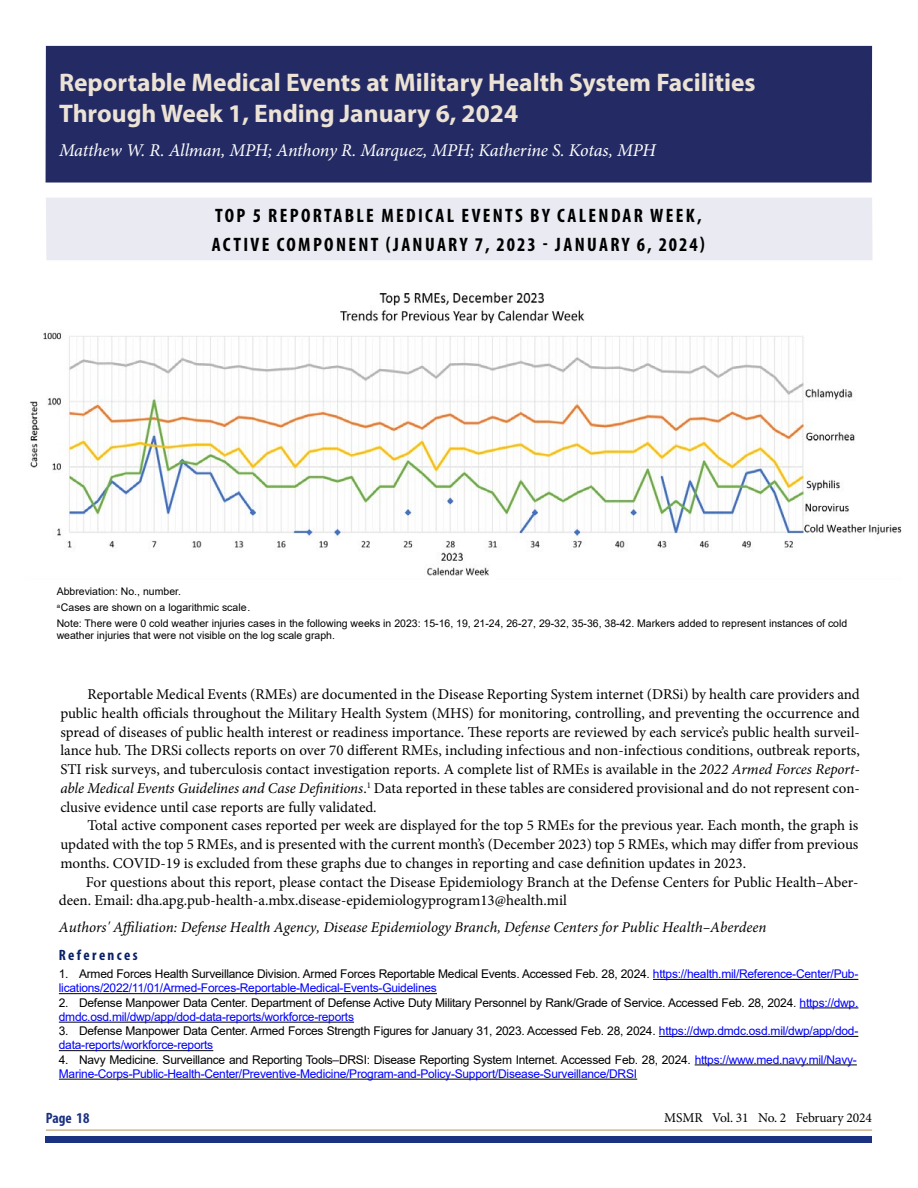
<style>
.page{position:relative;width:918px;height:1188px;background:#fff}
.page>*{position:absolute;margin:0;border:0;box-sizing:border-box;transform-origin:0 0}
.Heads_2021{font:700 25.5px/30.6px "Myriad Pro";color:#ece3d5}
.t1{font:700 condensed 19.5px/28.5px "Myriad Pro";letter-spacing:.12em;color:#000}
.Heads_AuthorByline_2021{font:italic 18px "Minion Pro";letter-spacing:-.01em;color:#fff}
.Body{font:15px/18.8px "Minion Pro";color:#000;text-align:justify}
.copy_acknowlegements{font:italic 15px "Minion Pro";color:#000}
.Section_Heads{font:700 condensed 15px "Myriad Pro";letter-spacing:.155em;color:#092068}
.t2{font:700 condensed 15px "Myriad Pro";color:#1b3281}
.t3{font:13.5px "Minion Pro";letter-spacing:-.01em;color:#010202}
.References_List{font:12px/14.2px "Arial";letter-spacing:-.02em;color:#00f}
.References_List-2{font:12px/14.2px "Arial";letter-spacing:-.02em;color:#000}
.t4{font:10.5px/15.9px "Arial";color:#000}
.s1{font-style:italic}
.s2{color:#000}
.s3{color:#00f}
</style>
<div class="page">
<div style="left:46px;top:1136px;width:826px;height:6px;background:#1b3281"></div>
<hr style="left:46px;top:1129px;width:826px;height:2px;background:#cfb691">
<div style="left:46px;top:198px;width:827px;height:62px;background:#eaeaf3"></div>
<div style="left:46px;top:46px;width:826px;height:137px;background:#242b64"></div>
<hr style="left:653px;top:979px;width:205px;height:1px;background:#000">
<hr style="left:59px;top:993px;width:378px;height:1px;background:#000">
<hr style="left:800px;top:1007px;width:58px;height:1px;background:#000">
<hr style="left:59px;top:1022px;width:295px;height:1px;background:#000">
<hr style="left:659px;top:1036px;width:199px;height:1px;background:#000">
<hr style="left:59px;top:1050px;width:154px;height:1px;background:#000">
<hr style="left:695px;top:1064px;width:162px;height:1px;background:#000">
<hr style="left:59px;top:1079px;width:578px;height:1px;background:#000">
<img style="left:30px;top:292px;width:872px;height:284px">
<h1 class="Heads_2021" style="left:59px;top:67px;width:698px">Reportable Medical Events at Military Health System Facilities<br>Through Week 1, Ending January 6, 2024</h1>
<p class="Heads_AuthorByline_2021" style="left:59px;top:138px;width:598px">Matthew W. R. Allman, MPH; Anthony R. Marquez, MPH; Katherine S. Kotas, MPH</p>
<p class="t1" style="left:212px;top:201px;width:495px">TOP 5 REPORTABLE MEDICAL EVENTS BY CALENDAR WEEK,<br>ACTIVE COMPONENT (JANUARY 7, 2023 - JANUARY 6, 2024)</p>
<p class="t4" style="left:57px;top:583px;width:792px">Abbreviation: No., number.<br><sup>a</sup>Cases are shown on a logarithmic scale<sup>.</sup>.<br>Note: There were 0 cold weather injuries cases in the following weeks in 2023: 15-16, 19, 21-24, 26-27, 29-32, 35-36, 38-42. Markers added to represent instances of cold</p>
<p class="t4" style="left:57px;top:628px;width:280px">weather injuries that were not visible on the log scale graph.</p>
<p class="Body" style="left:60px;top:685px;width:801px;text-indent:27px">Reportable Medical Events (RMEs) are documented in the Disease Reporting System internet (DRSi) by health care providers and public health officials throughout the Military Health System (MHS) for monitoring, controlling, and preventing the occurrence and spread of diseases of public health interest or readiness importance. These reports are reviewed by each service’s public health surveil&shy;lance hub. The DRSi collects reports on over 70 different RMEs, including infectious and non-infectious conditions, outbreak reports, STI risk surveys, and tuberculosis contact investigation reports. A complete list of RMEs is available in the <span class="s1">2022 Armed Forces Report&shy;able Medical Events Guidelines and Case Definitions</span>.<sup>1</sup> Data reported in these tables are considered provisional and do not represent con&shy;clusive evidence until case reports are fully validated.</p>
<p class="Body" style="left:60px;top:816px;width:800px;text-indent:27px">Total active component cases reported per week are displayed for the top 5 RMEs for the previous year. Each month, the graph is updated with the top 5 RMEs, and is presented with the current month’s (December 2023) top 5 RMEs, which may differ from previous months. COVID-19 is excluded from these graphs due to changes in reporting and case definition updates in 2023.</p>
<p class="Body" style="left:59px;top:873px;width:801px;text-indent:27px">For questions about this report, please contact the Disease Epidemiology Branch at the Defense Centers for Public Health–Aber&shy;deen. Email: dha.apg.pub-health-a.mbx.disease-epidemiologyprogram13@health.mil</p>
<p class="copy_acknowlegements" style="left:59px;top:917px;width:709px">Authors' Affiliation: Defense Health Agency, Disease Epidemiology Branch, Defense Centers for Public Health–Aberdeen</p>
<h2 class="Section_Heads" style="left:59px;top:946px;width:80px">References</h2>
<p class="References_List" style="left:59px;top:967px;width:801px"><span class="s2">1. Armed Forces Health Surveillance Division. Armed Forces Reportable Medical Events. Accessed Feb. 28, 2024.</span> https://health.mil/Reference-Center/Pub&shy;lications/2022/11/01/Armed-Forces-Reportable-Medical-Events-Guidelines</p>
<p class="References_List-2" style="left:59px;top:995px;width:801px">2. Defense Manpower Data Center. Department of Defense Active Duty Military Personnel by Rank/Grade of Service. Accessed Feb. 28, 2024. <span class="s3">https://dwp. dmdc.osd.mil/dwp/app/dod-data-reports/workforce-reports</span></p>
<p class="References_List-2" style="left:59px;top:1024px;width:801px">3. Defense Manpower Data Center. Armed Forces Strength Figures for January 31, 2023. Accessed Feb. 28, 2024. <span class="s3">https://dwp.dmdc.osd.mil/dwp/app/dod&shy;data-reports/workforce-reports</span></p>
<p class="References_List" style="left:59px;top:1052px;width:799px"><span class="s2">4. Navy Medicine. Surveillance and Reporting Tools–DRSI: Disease Reporting System Internet. Accessed Feb. 28, 2024.</span> https://www.med.navy.mil/Navy-<br>Marine-Corps-Public-Health-Center/Preventive-Medicine/Program-and-Policy-Support/Disease-Surveillance/DRSI</p>
<p class="t2" style="left:46px;top:1109px;width:45px">Page 18</p>
<p class="t3" style="left:664px;top:1109px;width:210px"><span class="s2">MSMR</span> Vol. 31 No. 2 February 2024</p>
</div>
